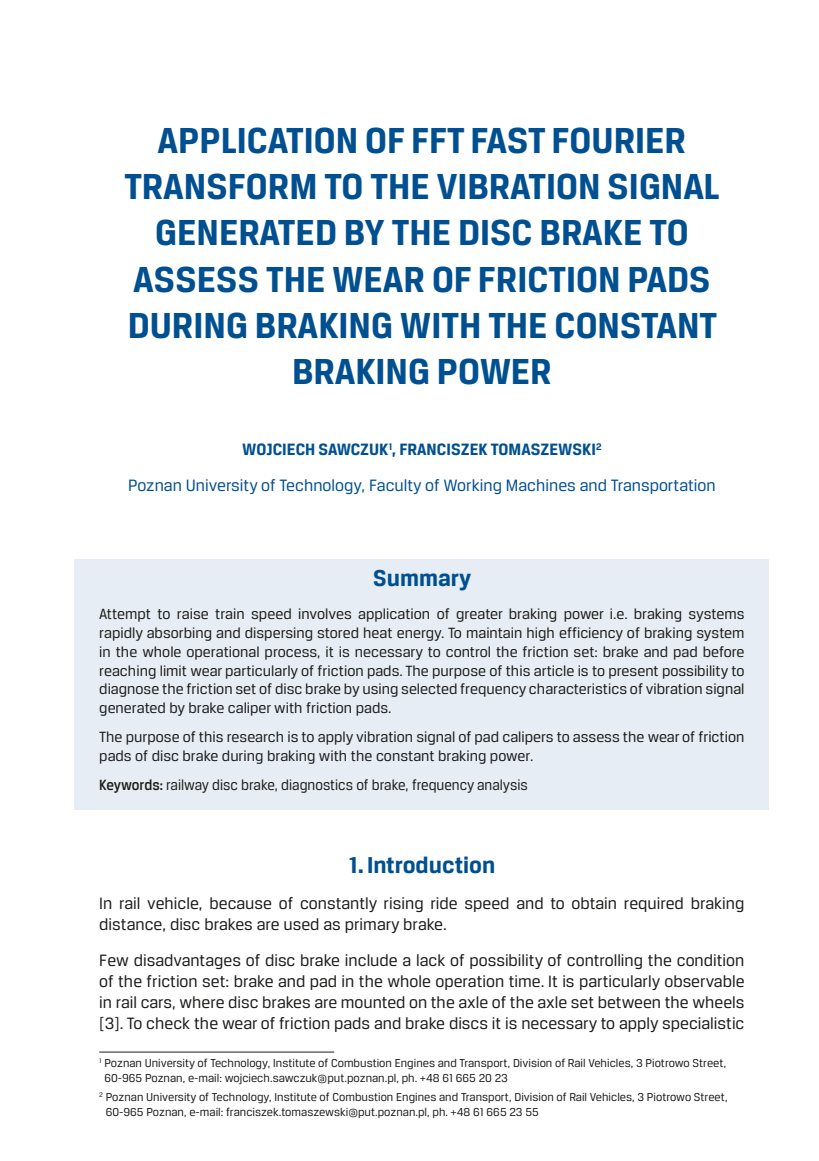
<style>
.page{position:relative;width:819px;height:1161px;background:#fff}
.page>*{position:absolute;margin:0;border:0;box-sizing:border-box;transform-origin:0 0}
.t1{font:700 38.5px/46.2px "Breuer Text";color:#005091;text-align:center}
.rozdzial_maly_ang{font:700 24.5px "Breuer Text";color:#005091}
.podstawowy_ang{font:17.5px/21px "Breuer Text";color:#1c1c1a}
.podst_ang{font:17.5px "Breuer Text";color:#005091}
.podst_ang-2{font:700 17.5px "Breuer Text";color:#005091}
.streszcz_ang{font:15.75px/18.9px "Breuer Text";color:#1c1c1a;text-align:justify}
.streszcz_pol{font:15.75px "Breuer Text";color:#1c1c1a;scale:.94 1}
.przypisy{font:12.25px/14.7px "Breuer Text";color:#1c1c1a}
.s1{font-weight:500}
</style>
<div class="page">
<div style="left:74px;top:559px;width:695px;height:251px;background:#e6edf4"></div>
<hr style="left:99px;top:1052px;width:235px;height:1px;background:#1c1c1a">
<p class="t1" style="left:124px;top:117px;width:596px">APPLICATION OF FFT FAST FOURIER<br>TRANSFORM TO THE VIBRATION SIGNAL<br>GENERATED BY THE DISC BRAKE TO<br>ASSESS THE WEAR OF FRICTION PADS<br>DURING BRAKING WITH THE CONSTANT<br>BRAKING POWER</p>
<p class="podst_ang-2" style="left:242px;top:440px;width:360px">WOJCIECH SAWCZUK<sup>1</sup>, FRANCISZEK TOMASZEWSKI<sup>2</sup></p>
<p class="podst_ang" style="left:128px;top:476px;width:589px">Poznan University of Technology, Faculty of Working Machines and Transportation</p>
<p class="rozdzial_maly_ang" style="left:373px;top:564px;width:100px">Summary</p>
<p class="streszcz_ang" style="left:99px;top:604px;width:646px">Attempt to raise train speed involves application of greater braking power i.e. braking systems rapidly absorbing and dispersing stored heat energy. To maintain high efficiency of braking system in the whole operational process, it is necessary to control the friction set: brake and pad before reaching limit wear particularly of friction pads. The purpose of this article is to present possibility to diagnose the friction set of disc brake by using selected frequency characteristics of vibration signal generated by brake caliper with friction pads.</p>
<p class="streszcz_ang" style="left:99px;top:727px;width:646px">The purpose of this research is to apply vibration signal of pad calipers to assess the wear of friction pads of disc brake during braking with the constant braking power.</p>
<p class="streszcz_pol" style="left:99px;top:776px;width:457px"><span class="s1">Keywords:</span> railway disc brake, diagnostics of brake, frequency analysis</p>
<p class="rozdzial_maly_ang" style="left:348px;top:851px;width:148px">1. Introduction</p>
<p class="podstawowy_ang" style="left:99px;top:892px;width:646px">In rail vehicle, because of constantly rising ride speed and to obtain required braking distance, disc brakes are used as primary brake.</p>
<p class="podstawowy_ang" style="left:99px;top:949px;width:646px;text-align:justify">Few disadvantages of disc brake include a lack of possibility of controlling the condition of the friction set: brake and pad in the whole operation time. It is particularly observable in rail cars, where disc brakes are mounted on the axle of the axle set between the wheels [3]. To check the wear of friction pads and brake discs it is necessary to apply specialistic</p>
<p class="przypisy" style="left:104px;top:1055px;width:623px;text-indent:-5px"><sup>1</sup> Poznan University of Technology, Institute of Combustion Engines and Transport, Division of Rail Vehicles, 3 Piotrowo Street,<br>60-965 Poznan, e-mail: wojciech.sawczuk@put.poznan.pl, ph. +48 61 665 20 23</p>
<p class="przypisy" style="left:106px;top:1090px;width:623px;text-indent:-6px"><sup>2</sup> Poznan University of Technology, Institute of Combustion Engines and Transport, Division of Rail Vehicles, 3 Piotrowo Street,<br>60-965 Poznan, e-mail: franciszek.tomaszewski@put.poznan.pl, ph. +48 61 665 23 55</p>
</div>
